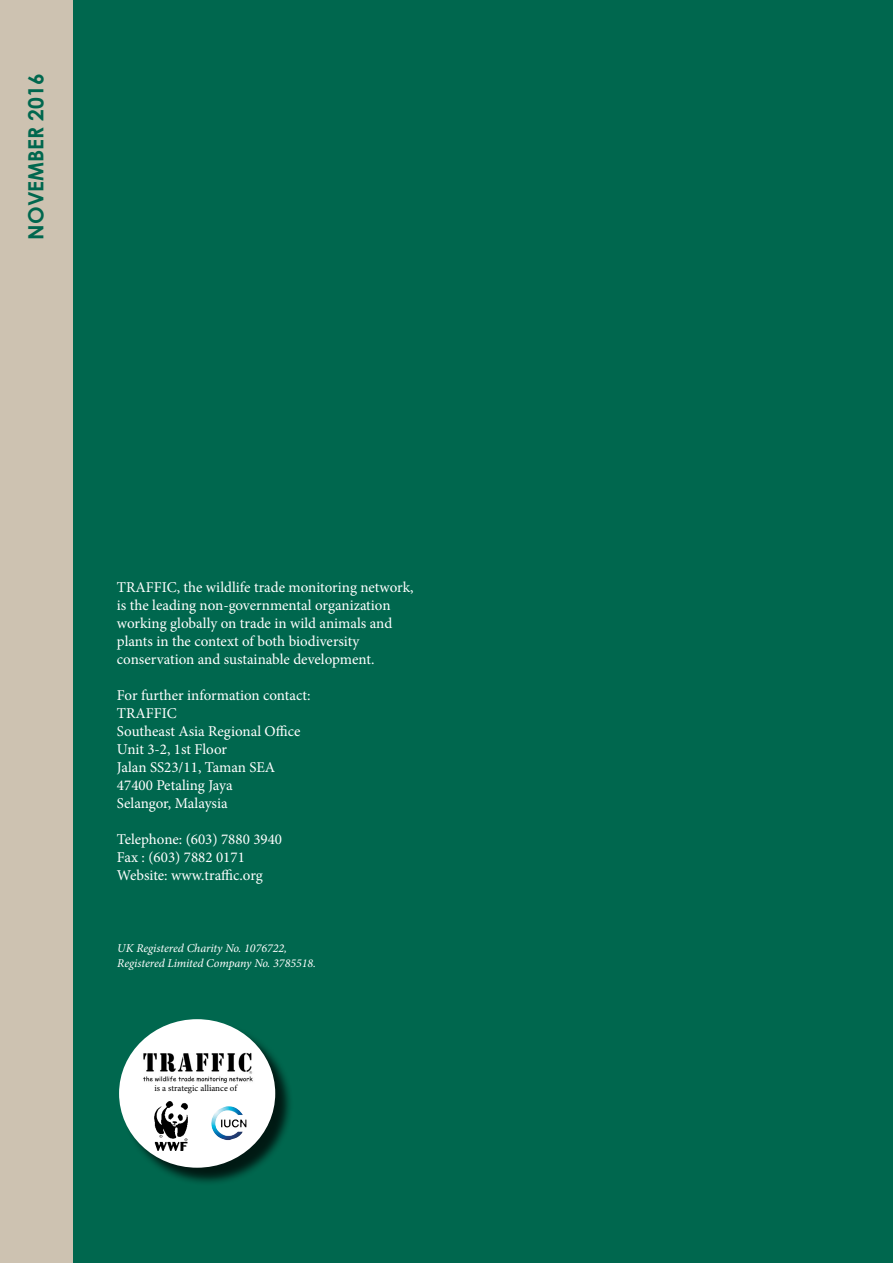
<style>
.page{position:relative;width:893px;height:1263px;background:#fff}
.page>*{position:absolute;margin:0;border:0;box-sizing:border-box;transform-origin:0 0}
.t1{font:700 21px "Century Gothic";color:#00674e}
.t2{font:15px/18px "Minion Pro";color:#fff}
.t3{font:italic 12px/14.4px "Minion Pro";letter-spacing:-.005em;color:#fff}
.t4{font:9px "Minion Pro";color:#000}
</style>
<div class="page">
<div style="left:61px;top:0;width:832px;height:1263px;background:#00674e"></div>
<div style="left:0;top:0;width:72px;height:1263px;background:#cdc2b1"></div>
<div style="left:122px;top:1021px;width:172px;height:165px;background:#000;opacity:.75"></div>
<div style="left:119px;top:1019px;width:156px;height:149px;background:#fff;border-radius:50%"></div>
<img style="left:143px;top:1052px;width:110px;height:31px">
<img style="left:146px;top:1101px;width:42px;height:59px">
<img style="left:211px;top:1106px;width:35px;height:34px">
<h1 class="t1" style="left:20px;top:240px;width:167px;rotate:-90deg">NOVEMBER 2016</h1>
<p class="t2" style="left:117px;top:578px;width:298px">TRAFFIC, the wildlife trade monitoring network, is the leading non-governmental organization working globally on trade in wild animals and plants in the context of both biodiversity conservation and sustainable development.</p>
<p class="t2" style="left:117px;top:686px;width:195px">For further information contact:<br>TRAFFIC<br>Southeast Asia Regional Office<br>Unit 3-2, 1st Floor<br>Jalan SS23/11, Taman SEA<br>47400 Petaling Jaya<br>Selangor, Malaysia</p>
<p class="t2" style="left:117px;top:830px;width:167px">Telephone: (603) 7880 3940<br>Fax : (603) 7882 0171<br>Website: www.traffic.org</p>
<p class="t3" style="left:117px;top:941px;width:200px">UK Registered Charity No. 1076722,<br>Registered Limited Company No. 3785518.</p>
<p class="t4" style="left:154px;top:1082px;width:84px">is a strategic alliance of</p>
</div>
